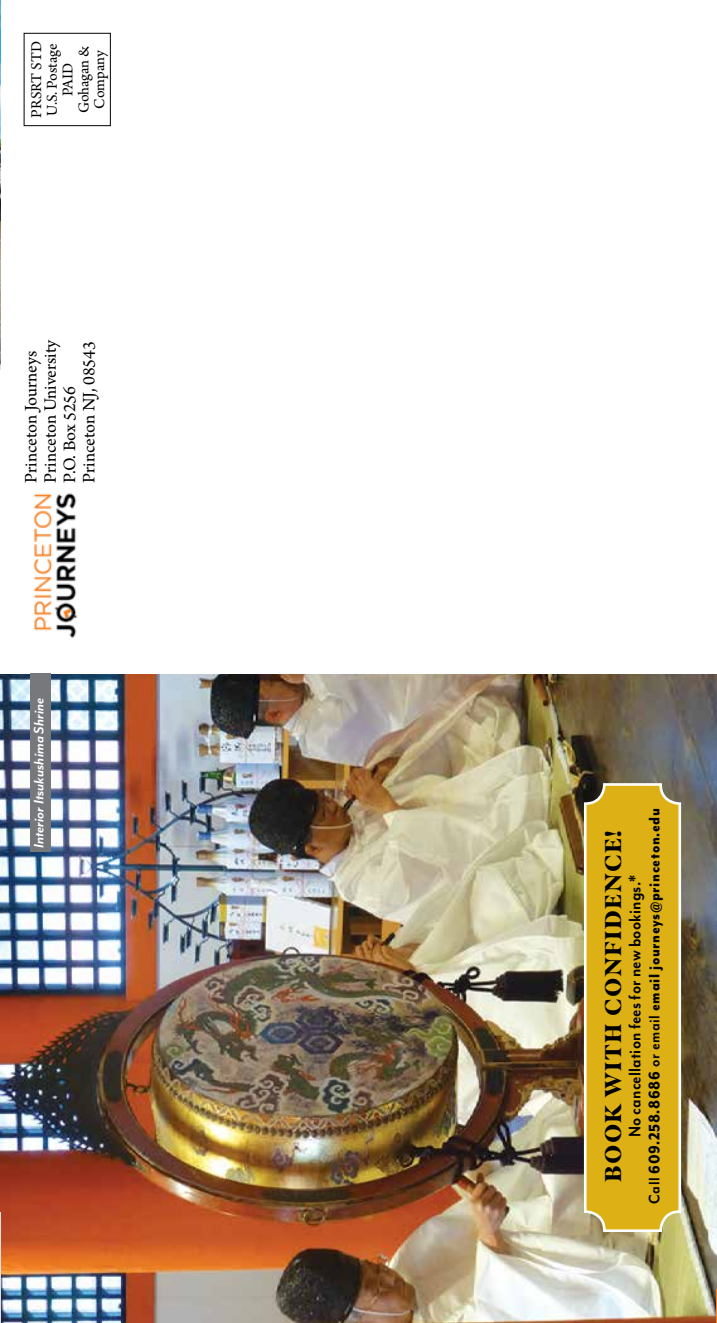
<style>
.page{position:relative;width:717px;height:1323px;background:#fff}
.page>*{position:absolute;margin:0;border:0;box-sizing:border-box;transform-origin:0 0}
.t1{font:900 22.75px "Masqualero";letter-spacing:.07em;color:#000}
.t2{font:700 19.25px "Mr Eaves Mod OT";letter-spacing:.01em;color:#000;scale:.9 1}
.t3{font:18.38px/19.2px "Arno Pro";color:#000}
.t4{font:800 17.5px "Mr Eaves Mod OT";letter-spacing:.04em;color:#000;scale:.9 1}
.t5{font:15.75px/15.8px "Arno Pro";letter-spacing:-.005em;color:#000;text-align:center}
.t6{font:italic 700 15.75px "Mr Eaves Mod OT";color:#fff}
.s1{font-weight:700}
</style>
<div class="page">
<img style="left:0;top:0;width:1px;height:369px">
<img style="left:0;top:674px;width:716px;height:649px">
<div style="left:585px;top:784px;width:94px;height:447px;background:#ddb115;border-radius:19px"></div>
<div style="left:584px;top:783px;width:97px;height:449px;border:3px solid #fff;border-radius:19px"></div>
<div style="left:30px;top:674px;width:20px;height:178px;background:#77787b"></div>
<img style="left:716px;top:674px;width:1px;height:616px">
<div style="left:24px;top:33px;width:87px;height:93px;border:1px solid #000"></div>
<hr style="left:0;top:1212px;width:1px;height:111px;background:#dcddde">
<hr style="left:716px;top:1290px;width:1px;height:33px;background:#f58025">
<img style="left:33px;top:493px;width:45px;height:145px">
<p class="t5" style="left:29px;top:118px;width:78px;rotate:-90deg">PRSRT STD<br>U.S. Postage<br>PAID<br>Gohagan &amp;<br>Company</p>
<p class="t3" style="left:22px;top:483px;width:145px;rotate:-90deg">Princeton Journeys<br>Princeton University<br>P.O. Box 5256<br>Princeton NJ, 08543</p>
<p class="t6" style="left:30px;top:848px;width:152px;rotate:-90deg">Interior Itsukushima Shrine</p>
<p class="t4" style="left:644px;top:1204px;width:441px;rotate:-90deg"><span class="s1">Call</span> 609.258.8686 <span class="s1">or email</span> email journeys@princeton.edu</p>
<p class="t1" style="left:598px;top:1182px;width:353px;rotate:-90deg">BOOK WITH CONFIDENCE!</p>
<p class="t2" style="left:623px;top:1137px;width:293px;rotate:-90deg">No cancellation fees for new bookings.*</p>
</div>
